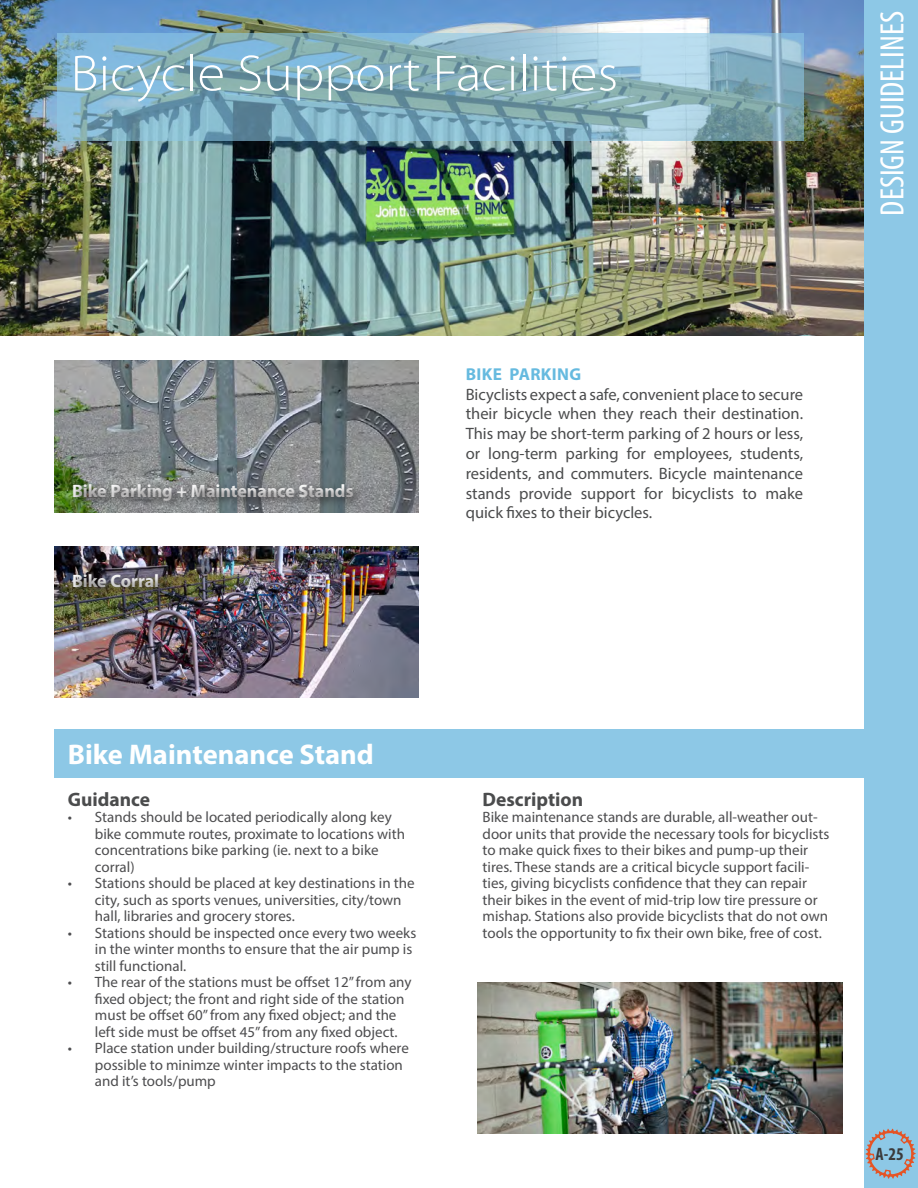
<style>
.page{position:relative;width:918px;height:1188px;background:#fff}
.page>*{position:absolute;margin:0;border:0;box-sizing:border-box;transform-origin:0 0}
.DG_Description{font:300 semi-expanded 51px "Myriad Pro";color:#fff}
.t1{font:condensed 33.9px "Myriad Pro";color:#fff}
.DG_TreatmentName{font:700 28.5px "Myriad Pro";color:#fff}
.DG_Element_Heading{font:700 19.5px "Myriad Pro";color:#4b4c4d}
.t2{font:700 18px "Myriad Pro";color:#fff}
.t3{font:700 condensed 18px "Myriad Pro";color:#3b3b3b}
.Header_2{font:700 17.25px "Myriad Pro";letter-spacing:.02em;color:#66badf}
.Body_Text_copy{font:16.5px/19.8px "Myriad Pro";color:#4b4c4d;text-align:justify}
.DG_Normal{font:15px/16.5px "Myriad Pro";color:#4d4d4f}
</style>
<div class="page">
<div style="left:864px;top:0;width:54px;height:1188px;background:#8dc8e6"></div>
<svg style="left:865px;top:1129px;width:51px;height:50px"></svg>
<img style="left:0;top:0;width:864px;height:336px">
<img style="left:54px;top:361px;width:364px;height:151px">
<img style="left:54px;top:546px;width:364px;height:151px">
<img style="left:478px;top:983px;width:364px;height:151px">
<svg style="left:57px;top:33px;width:747px;height:108px;background:#85b0c0"></svg>
<div style="left:70px;top:481px;width:294px;height:31px;background:#231f20;opacity:.75"></div>
<div style="left:70px;top:570px;width:100px;height:29px;background:#231f20;opacity:.75"></div>
<div style="left:54px;top:729px;width:812px;height:48px;background:#8dc8e6"></div>
<p class="DG_Description" style="left:71px;top:45px;width:549px">Bicycle Support Facilities</p>
<p class="t2" style="left:72px;top:479px;width:283px">Bike Parking + Maintenance Stands</p>
<p class="t2" style="left:72px;top:569px;width:89px">Bike Corral</p>
<p class="Header_2" style="left:466px;top:363px;width:117px">BIKE PARKING</p>
<p class="Body_Text_copy" style="left:466px;top:384px;width:339px">Bicyclists expect a safe, convenient place to secure their bicycle when they reach their destination.<br>This may be short-term parking of 2 hours or less, or long-term parking for employees, students, residents, and commuters. Bicycle maintenance stands provide support for bicyclists to make quick fixes to their bicycles.</p>
<h2 class="t1" style="left:872px;top:216px;width:206px;rotate:-90deg">DESIGN GUIDELINES</h2>
<p class="DG_TreatmentName" style="left:68px;top:736px;width:308px">Bike Maintenance Stand</p>
<p class="DG_Element_Heading" style="left:68px;top:786px;width:84px">Guidance</p>
<p class="DG_Normal" style="left:95px;top:808px;width:312px;text-indent:-27px">• Stands should be located periodically along key bike commute routes, proximate to locations with concentrations bike parking (ie. next to a bike corral)</p>
<p class="DG_Normal" style="left:95px;top:874px;width:321px;text-indent:-27px">• Stations should be placed at key destinations in the city, such as sports venues, universities, city/town hall, libraries and grocery stores.</p>
<p class="DG_Normal" style="left:95px;top:924px;width:323px;text-indent:-27px">• Stations should be inspected once every two weeks in the winter months to ensure that the air pump is still functional.</p>
<p class="DG_Normal" style="left:95px;top:973px;width:318px;text-indent:-27px">• The rear of the stations must be offset 12” from any fixed object; the front and right side of the station must be offset 60” from any fixed object; and the left side must be offset 45” from any fixed object.</p>
<p class="DG_Normal" style="left:95px;top:1039px;width:316px;text-indent:-27px">• Place station under building/structure roofs where possible to minimze winter impacts to the station and it’s tools/pump</p>
<p class="DG_Element_Heading" style="left:483px;top:786px;width:102px">Description</p>
<p class="DG_Normal" style="left:483px;top:808px;width:348px">Bike maintenance stands are durable, all-weather out&shy;door units that provide the necessary tools for bicyclists to make quick fixes to their bikes and pump-up their tires. These stands are a critical bicycle support facili&shy;ties, giving bicyclists confidence that they can repair their bikes in the event of mid-trip low tire pressure or mishap. Stations also provide bicyclists that do not own tools the opportunity to fix their own bike, free of cost.</p>
<p class="t3" style="left:875px;top:1143px;width:30px">A-25</p>
</div>
